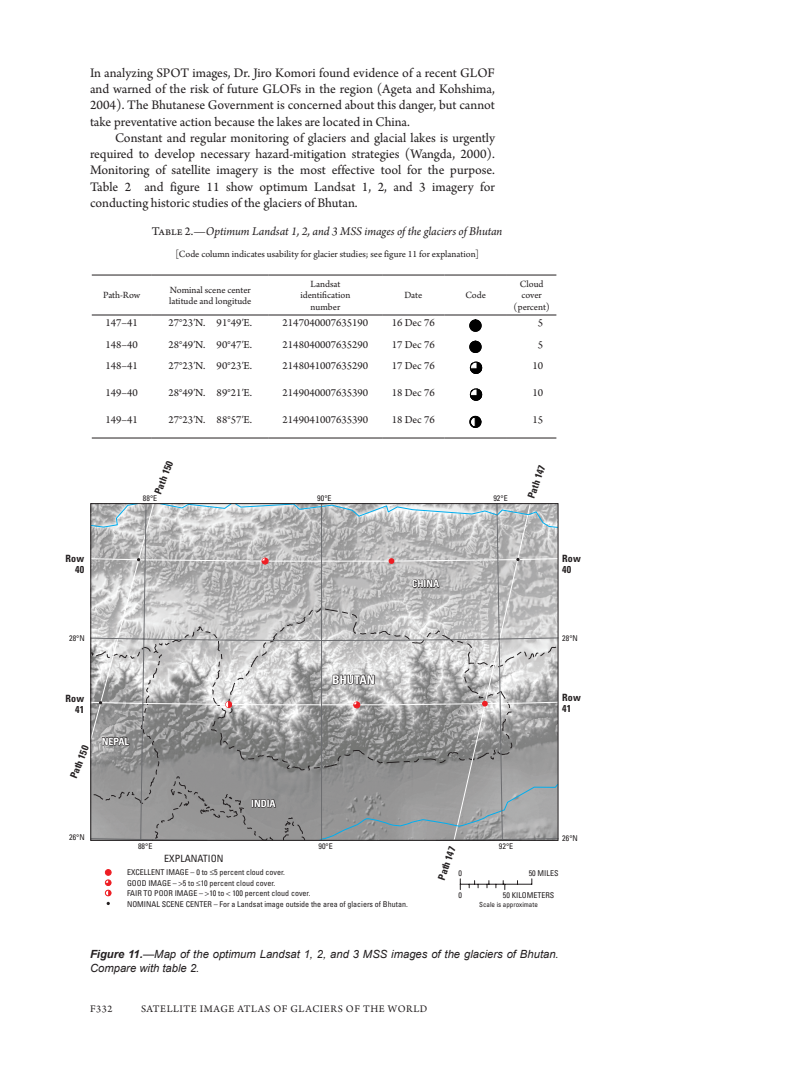
<style>
.page{position:relative;width:810px;height:1080px;background:#fff}
.page>*{position:absolute;margin:0;border:0;box-sizing:border-box;transform-origin:0 0}
.Body_Text{font:13.75px/16.2px "Arno Pro";color:#231f20;text-align:justify}
.TableTitle{font:italic 12.5px "Arno Pro";letter-spacing:-.005em;color:#231f20}
.t1{font:700 condensed 12px "Univers";color:#fff}
.TableCellCenter{font:11.25px "Arno Pro";color:#231f20}
.FigureCaption{font:italic 11.25px/13.8px "Arial";color:#231f20}
.TableCellDecAlign{font:11.25px "Arno Pro";color:#231f20}
.t2{font:10.62px "Arno Pro";letter-spacing:.05em;color:#231f20}
.TableCellHeading{font:10px/11.2px "Arno Pro";color:#231f20}
.TableHeadnote{font:10px "Arno Pro";color:#231f20}
.t3{font:700 condensed 10px/11px "Univers";letter-spacing:.01em;color:#231f20;text-align:right}
.t4{font:700 condensed 10px "Univers";color:#fff}
.t5{font:condensed 10px "Univers";color:#231f20}
.t6{font:condensed 8px/10.4px "Univers";color:#231f20}
.t7{font:condensed 7px "Univers";color:#231f20}
.s1{font-style:normal}
.s2{font-weight:700}
</style>
<div class="page">
<hr style="left:92px;top:275px;width:60px;height:1px;background:#231f20">
<hr style="left:152px;top:275px;width:117px;height:1px;background:#231f20">
<hr style="left:269px;top:275px;width:113px;height:1px;background:#231f20">
<hr style="left:382px;top:275px;width:62px;height:1px;background:#231f20">
<hr style="left:444px;top:275px;width:63px;height:1px;background:#231f20">
<hr style="left:507px;top:275px;width:49px;height:1px;background:#231f20">
<hr style="left:92px;top:315px;width:60px;height:1px;background:#231f20">
<hr style="left:152px;top:315px;width:117px;height:1px;background:#231f20">
<hr style="left:269px;top:315px;width:113px;height:1px;background:#231f20">
<hr style="left:382px;top:315px;width:62px;height:1px;background:#231f20">
<hr style="left:444px;top:315px;width:63px;height:1px;background:#231f20">
<hr style="left:507px;top:315px;width:49px;height:1px;background:#231f20">
<hr style="left:92px;top:438px;width:60px;height:1px;background:#231f20">
<hr style="left:152px;top:438px;width:117px;height:1px;background:#231f20">
<hr style="left:269px;top:438px;width:113px;height:1px;background:#231f20">
<hr style="left:382px;top:438px;width:62px;height:1px;background:#231f20">
<hr style="left:444px;top:438px;width:63px;height:1px;background:#231f20">
<hr style="left:507px;top:438px;width:49px;height:1px;background:#231f20">
<svg style="left:469px;top:319px;width:13px;height:13px"></svg>
<svg style="left:469px;top:340px;width:13px;height:13px"></svg>
<svg style="left:469px;top:361px;width:14px;height:13px"></svg>
<svg style="left:469px;top:388px;width:14px;height:13px"></svg>
<svg style="left:469px;top:415px;width:13px;height:13px"></svg>
<div style="left:105px;top:869px;width:7px;height:7px;border:1px solid #ee1d23;border-radius:50%"></div>
<svg style="left:105px;top:870px;width:6px;height:26px"></svg>
<svg style="left:92px;top:503px;width:467px;height:338px;background:#adaeae"></svg>
<div style="left:90px;top:503px;width:468px;height:338px;border:1px solid #231f20"></div>
<svg style="left:516px;top:558px;width:4px;height:3px"></svg>
<hr style="left:460px;top:884px;width:72px;height:1px;background:#231f20">
<svg style="left:469px;top:881px;width:10px;height:7px"></svg>
<svg style="left:503px;top:881px;width:3px;height:9px"></svg>
<p class="Body_Text" style="left:90px;top:65px;width:407px">In analyzing SPOT images, Dr. Jiro Komori found evidence of a recent GLOF and warned of the risk of future GLOFs in the region (Ageta and Kohshima, 2004). The Bhutanese Government is concerned about this danger, but cannot take preventative action because the lakes are located in China.</p>
<p class="Body_Text" style="left:90px;top:130px;width:406px;text-indent:25px">Constant and regular monitoring of glaciers and glacial lakes is urgently required to develop necessary hazard-mitigation strategies (Wangda, 2000).<br>Monitoring of satellite imagery is the most effective tool for the purpose.<br>Table 2 and figure 11 show optimum Landsat 1, 2, and 3 imagery for conducting historic studies of the glaciers of Bhutan.</p>
<p class="TableTitle" style="left:152px;top:224px;width:352px"><span class="s1">Table 2.</span>—Optimum Landsat 1, 2, and 3 MSS images of the glaciers of Bhutan</p>
<p class="TableHeadnote" style="left:175px;top:249px;width:305px">[Code column indicates usability for glacier studies; see figure 11 for explanation]</p>
<p class="TableCellHeading" style="left:103px;top:290px;width:39px">Path-Row</p>
<p class="TableCellHeading" style="left:169px;top:285px;width:84px">Nominal scene center latitude and longitude</p>
<p class="TableCellHeading" style="left:300px;top:279px;width:51px;text-align:center">Landsat identification number</p>
<p class="TableCellHeading" style="left:404px;top:290px;width:19px">Date</p>
<p class="TableCellHeading" style="left:465px;top:290px;width:22px">Code</p>
<p class="TableCellHeading" style="left:520px;top:279px;width:25px">Cloud cover</p>
<p class="TableCellHeading" style="left:514px;top:302px;width:38px">(percent)</p>
<p class="TableCellCenter" style="left:106px;top:317px;width:34px">147–41</p>
<p class="TableCellCenter" style="left:169px;top:317px;width:85px">27°23′N. 91°49′E.</p>
<p class="TableCellCenter" style="left:283px;top:317px;width:87px">2147040007635190</p>
<p class="TableCellCenter" style="left:392px;top:317px;width:44px">16 Dec 76</p>
<p class="TableCellDecAlign" style="left:538px;top:317px;width:7px">5</p>
<p class="TableCellCenter" style="left:106px;top:338px;width:34px">148–40</p>
<p class="TableCellCenter" style="left:169px;top:338px;width:85px">28°49′N. 90°47′E.</p>
<p class="TableCellCenter" style="left:283px;top:338px;width:87px">2148040007635290</p>
<p class="TableCellCenter" style="left:392px;top:338px;width:44px">17 Dec 76</p>
<p class="TableCellDecAlign" style="left:538px;top:338px;width:7px">5</p>
<p class="TableCellCenter" style="left:106px;top:359px;width:34px">148–41</p>
<p class="TableCellCenter" style="left:169px;top:359px;width:85px">27°23′N. 90°23′E.</p>
<p class="TableCellCenter" style="left:283px;top:359px;width:87px">2148041007635290</p>
<p class="TableCellCenter" style="left:392px;top:359px;width:44px">17 Dec 76</p>
<p class="TableCellDecAlign" style="left:533px;top:359px;width:12px">10</p>
<p class="TableCellCenter" style="left:106px;top:386px;width:34px">149–40</p>
<p class="TableCellCenter" style="left:169px;top:386px;width:85px">28°49′N. 89°21′E.</p>
<p class="TableCellCenter" style="left:283px;top:386px;width:87px">2149040007635390</p>
<p class="TableCellCenter" style="left:392px;top:386px;width:44px">18 Dec 76</p>
<p class="TableCellDecAlign" style="left:533px;top:386px;width:12px">10</p>
<p class="TableCellCenter" style="left:106px;top:413px;width:34px">149–41</p>
<p class="TableCellCenter" style="left:169px;top:413px;width:85px">27°23′N. 88°57′E.</p>
<p class="TableCellCenter" style="left:283px;top:413px;width:87px">2149041007635390</p>
<p class="TableCellCenter" style="left:392px;top:413px;width:44px">18 Dec 76</p>
<p class="TableCellDecAlign" style="left:533px;top:413px;width:12px">15</p>
<p class="t3" style="left:152px;top:491px;width:36px;rotate:-68deg">Path 150</p>
<p class="t6" style="left:143px;top:493px;width:16px">88°E</p>
<p class="t6" style="left:317px;top:493px;width:16px">90°E</p>
<p class="t6" style="left:493px;top:493px;width:16px">92°E</p>
<p class="t3" style="left:526px;top:496px;width:36px;rotate:-71deg">Path 147</p>
<p class="t3" style="left:66px;top:553px;width:20px">Row<br>40</p>
<p class="t3" style="left:562px;top:553px;width:20px;text-align:left">Row<br>40</p>
<p class="t4" style="left:412px;top:578px;width:29px">CHINA</p>
<p class="t6" style="left:69px;top:633px;width:17px">28°N</p>
<p class="t6" style="left:562px;top:632px;width:17px">28°N</p>
<p class="t3" style="left:66px;top:693px;width:20px">Row<br>41</p>
<p class="t3" style="left:68px;top:776px;width:36px;rotate:-68deg">Path 150</p>
<p class="t6" style="left:69px;top:832px;width:17px">26°N</p>
<p class="t4" style="left:102px;top:735px;width:29px">NEPAL</p>
<p class="t4" style="left:251px;top:797px;width:26px">INDIA</p>
<p class="t1" style="left:332px;top:672px;width:44px">BHUTAN</p>
<p class="t3" style="left:562px;top:692px;width:20px;text-align:left">Row<br>41</p>
<p class="t6" style="left:562px;top:833px;width:17px">26°N</p>
<p class="t6" style="left:138px;top:841px;width:16px">88°E</p>
<p class="t6" style="left:318px;top:841px;width:16px">90°E</p>
<p class="t6" style="left:499px;top:841px;width:16px">92°E</p>
<p class="t3" style="left:436px;top:878px;width:36px;rotate:-71deg">Path 147</p>
<p class="t5" style="left:164px;top:852px;width:61px">EXPLANATION</p>
<p class="t6" style="left:127px;top:867px;width:282px">EXCELLENT IMAGE – 0 to 5 percent cloud cover.<br>GOOD IMAGE – 5 to 10 percent cloud cover.<br>FAIR TO POOR IMAGE – 10 to 100 percent cloud cover.<br>NOMINAL SCENE CENTER – For a Landsat image outside the area of glaciers of Bhutan.</p>
<p class="t6" style="left:459px;top:868px;width:5px">0</p>
<p class="t6" style="left:529px;top:868px;width:31px">50 MILES</p>
<p class="t6" style="left:459px;top:889px;width:5px">0</p>
<p class="t6" style="left:503px;top:890px;width:53px">50 KILOMETERS</p>
<p class="t7" style="left:479px;top:900px;width:60px">Scale is approximate</p>
<p class="FigureCaption" style="left:90px;top:948px;width:470px"><span class="s2">Figure 11.</span>—Map of the optimum Landsat 1, 2, and 3 MSS images of the glaciers of Bhutan.<br>Compare with table 2.</p>
<p class="t2" style="left:90px;top:1003px;width:24px">F332</p>
<p class="t2" style="left:141px;top:1003px;width:288px">SATELLITE IMAGE ATLAS OF GLACIERS OF THE WORLD</p>
</div>
